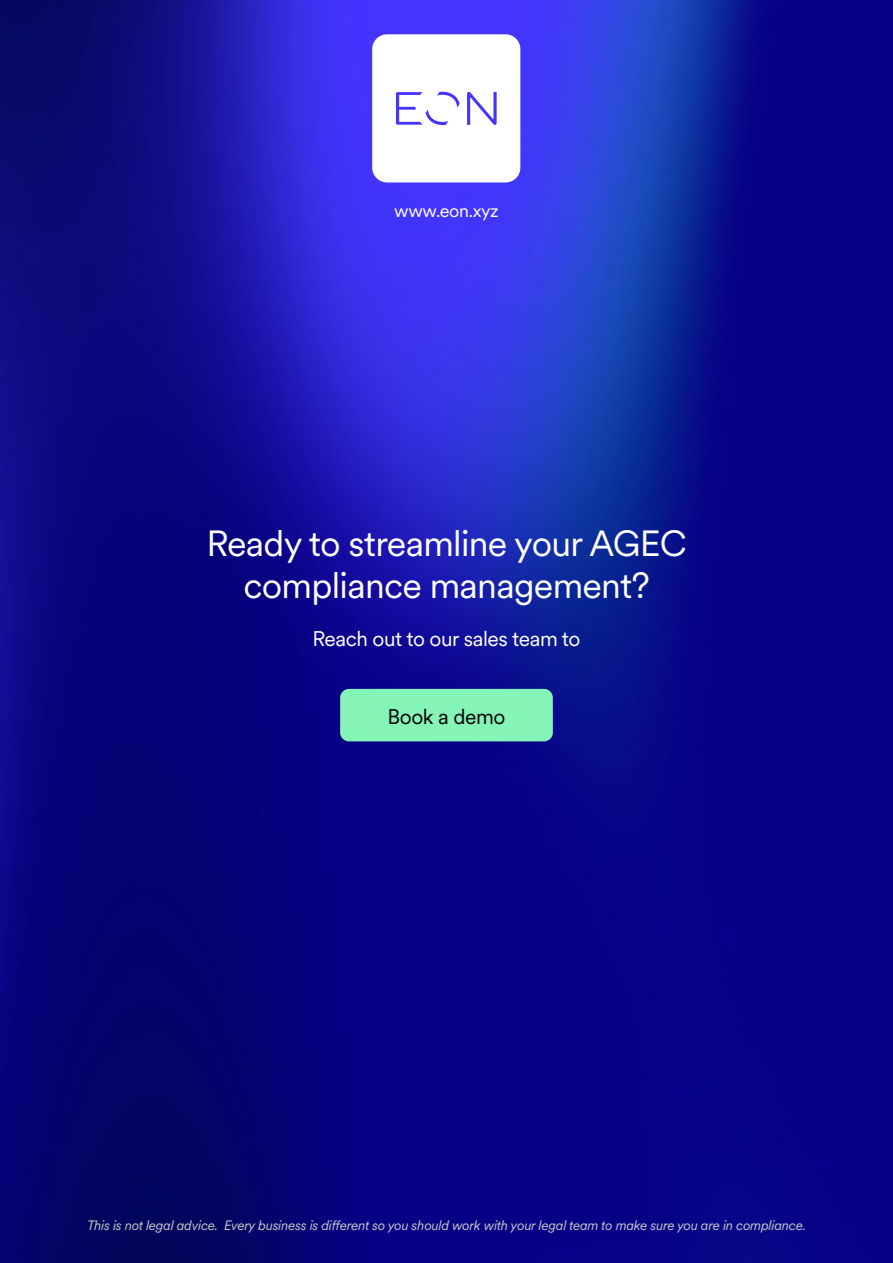
<style>
.page{position:relative;width:893px;height:1263px;background:#fff}
.page>*{position:absolute;margin:0;border:0;box-sizing:border-box;transform-origin:0 0}
.t1{font:36px/42px "Circular XX";letter-spacing:-.02em;color:#fff;text-align:center}
.t2{font:21px "Circular XX";letter-spacing:-.02em;color:#fff}
.t3{font:21px "Circular XX";letter-spacing:-.02em;color:#000}
.t4{font:18px "Circular XX";letter-spacing:-.02em;color:#fff}
.t5{font:italic 13.5px "Circular XX";letter-spacing:-.02em;color:#c5c5c5}
</style>
<div class="page">
<img style="left:0;top:0;width:893px;height:1263px">
<svg style="left:372px;top:34px;width:148px;height:148px"></svg>
<div style="left:340px;top:689px;width:213px;height:52px;background:#84f5b7;border-radius:9px"></div>
<h3 class="t4" style="left:394px;top:199px;width:106px">www.eon.xyz</h3>
<h1 class="t1" style="left:206px;top:521px;width:482px">Ready to streamline your AGEC compliance management?</h1>
<h2 class="t2" style="left:312px;top:624px;width:270px">Reach out to our sales team to</h2>
<h2 class="t3" style="left:387px;top:703px;width:120px">Book a demo</h2>
<p class="t5" style="left:87px;top:1217px;width:720px">This is not legal advice. Every business is different so you should work with your legal team to make sure you are in compliance.</p>
</div>
